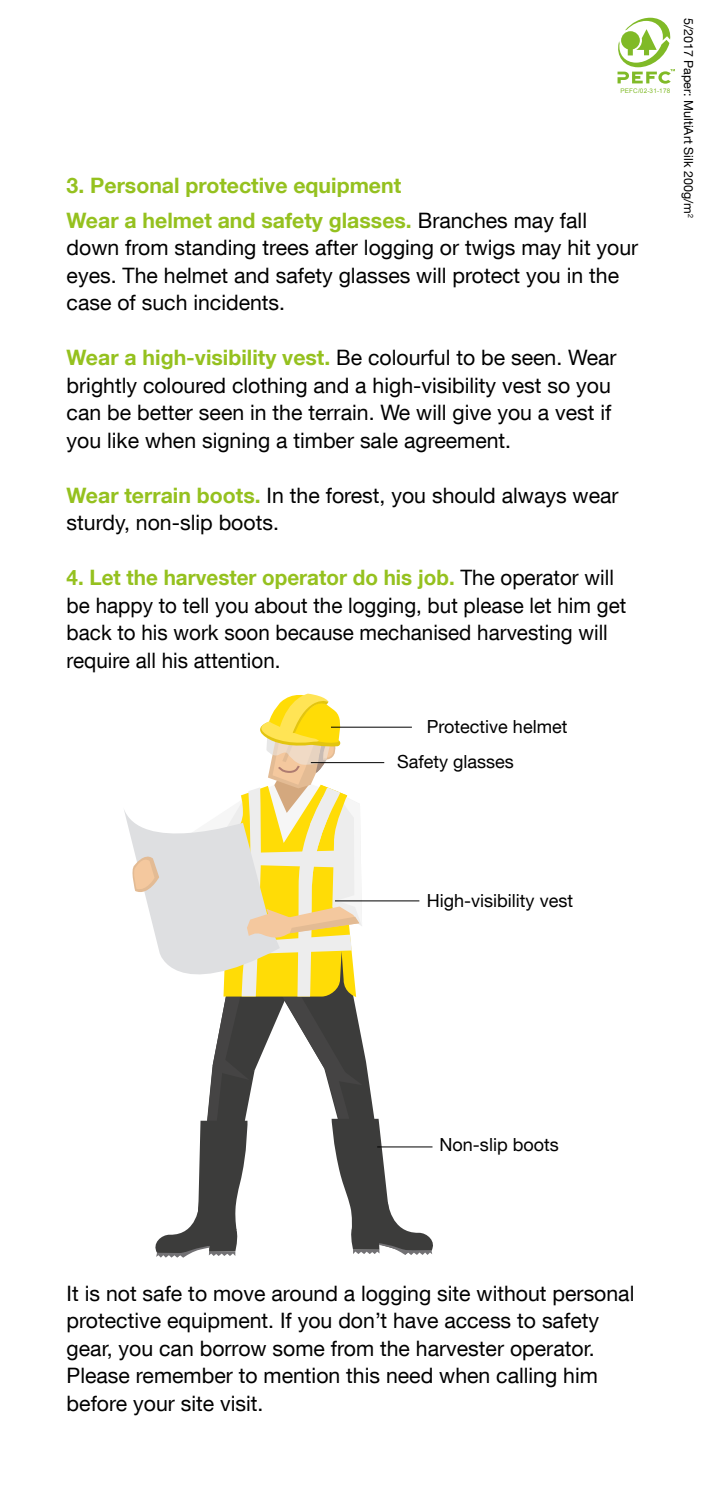
<style>
.page{position:relative;width:709px;height:1489px;background:#fff}
.page>*{position:absolute;margin:0;border:0;box-sizing:border-box;transform-origin:0 0}
.t1{font:21.25px/27.5px "Helvetica Neue LT Com";color:#000}
.t2{font:700 21.25px/35px "Helvetica Neue LT Com";color:#95c11f}
.t3{font:18px/35.5px "Helvetica Neue LT Com";color:#000}
.t4{font:12.5px "Helvetica Neue LT Com";color:#000}
.t5{font:6.25px "Arial";letter-spacing:.025em;color:#80ba27}
.s1{font-weight:400;color:#000}
.s2{font-weight:700;color:#95c11f}
</style>
<div class="page">
<svg style="left:124px;top:693px;width:309px;height:564px"></svg>
<hr style="left:335px;top:900px;width:84px;height:1px;background:#000">
<hr style="left:311px;top:762px;width:73px;height:1px;background:#000">
<hr style="left:331px;top:726px;width:81px;height:1px;background:#000">
<hr style="left:377px;top:1146px;width:55px;height:1px;background:#000">
<svg style="left:617px;top:18px;width:58px;height:66px"></svg>
<p class="t5" style="left:620px;top:87px;width:51px">PEFC/02-31-178</p>
<p class="t2" style="left:67px;top:167px;width:522px">3. Personal protective equipment<br>Wear a helmet and safety glasses. <span class="s1">Branches may fall</span></p>
<p class="t1" style="left:67px;top:233px;width:573px">down from standing trees after logging or twigs may hit your eyes. The helmet and safety glasses will protect you in the case of such incidents.</p>
<p class="t1" style="left:67px;top:343px;width:551px"><span class="s2">Wear a high-visibility vest.</span> Be colourful to be seen. Wear brightly coloured clothing and a high-visibility vest so you can be better seen in the terrain. We will give you a vest if you like when signing a timber sale agreement.</p>
<p class="t1" style="left:67px;top:481px;width:553px"><span class="s2">Wear terrain boots.</span> In the forest, you should always wear sturdy, non-slip boots.</p>
<p class="t1" style="left:67px;top:563px;width:561px"><span class="s2">4. Let the harvester operator do his job.</span> The operator will be happy to tell you about the logging, but please let him get back to his work soon because mechanised harvesting will require all his attention.</p>
<p class="t4" style="left:696px;top:18px;width:201px;rotate:90deg">5/2017 Paper: MultiArt Silk 200g/m<sup>2</sup></p>
<p class="t3" style="left:397px;top:708px;width:172px;text-indent:30px">Protective helmet<br>Safety glasses</p>
<p class="t3" style="left:427px;top:882px;width:148px">High-visibility vest</p>
<p class="t3" style="left:439px;top:1126px;width:121px">Non-slip boots</p>
<p class="t1" style="left:67px;top:1278px;width:569px">It is not safe to move around a logging site without personal protective equipment. If you don’t have access to safety gear, you can borrow some from the harvester operator.<br>Please remember to mention this need when calling him before your site visit.</p>
</div>
